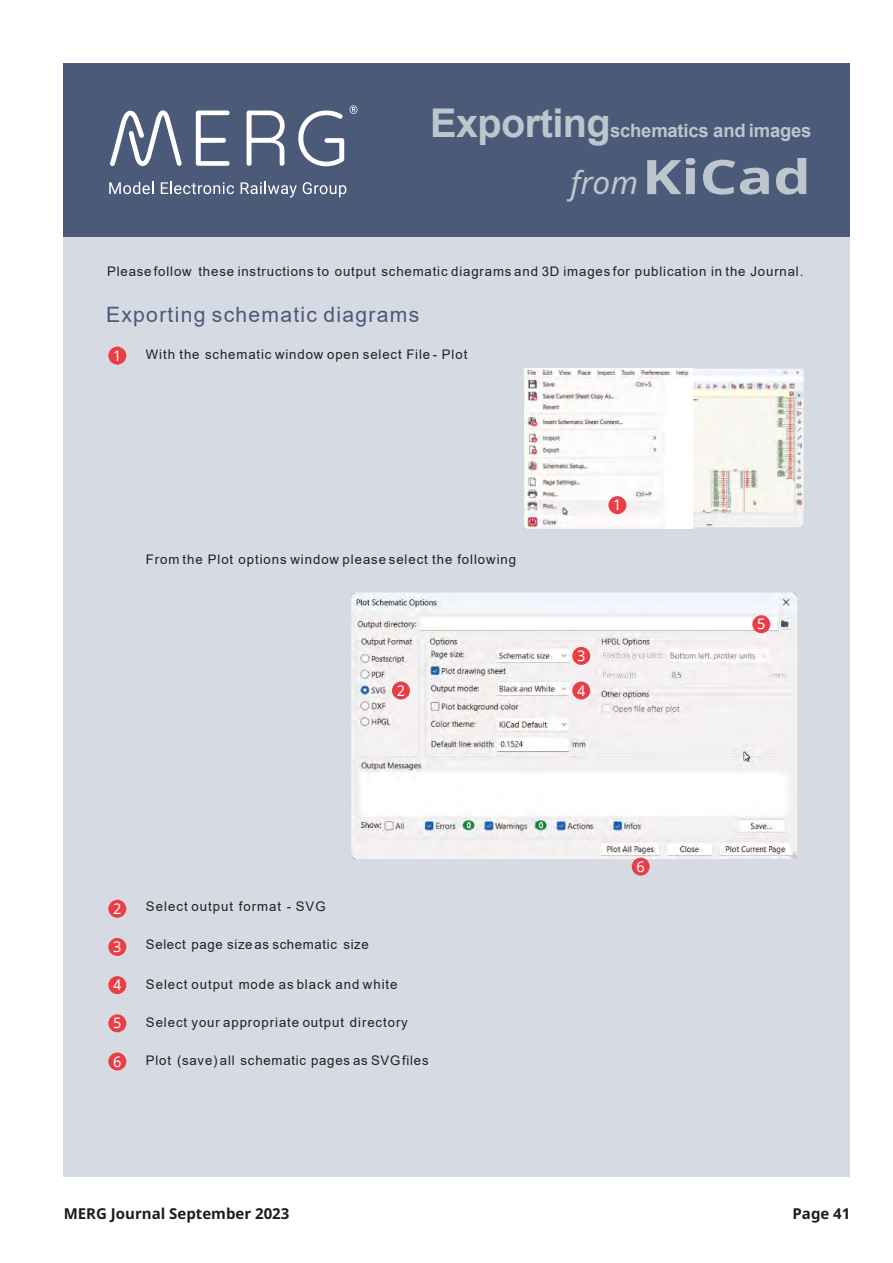
<style>
.page{position:relative;width:893px;height:1263px;background:#fff}
.page>*{position:absolute;margin:0;border:0;box-sizing:border-box;transform-origin:0 0}
.t1{font:700 47.55px "Noto Sans";color:#bdc6cd;scale:1.25 1}
.t2{font:21.15px "Arial";letter-spacing:.06em;color:#4a5a78}
.t3{font:700 18.45px "Arial";letter-spacing:-.015em;color:#bdc6cd}
.t4{font:700 15px "Noto Sans";color:#1d1d1b}
.t5{font:14.55px "Noto Sans";color:#fff}
.t6{font:13.2px "Arial";letter-spacing:.065em;color:#231e1e}
.s1{font-size:39.6px}
.s2{font-weight:400;font-style:italic;font-size:31.65px}
</style>
<div class="page">
<div style="left:63px;top:171px;width:787px;height:1005px;background:#d6dae2"></div>
<div style="left:63px;top:64px;width:787px;height:173px;background:#4a5a78"></div>
<svg style="left:109px;top:182px;width:44px;height:12px"></svg>
<svg style="left:161px;top:182px;width:73px;height:12px"></svg>
<svg style="left:241px;top:182px;width:56px;height:15px"></svg>
<svg style="left:303px;top:182px;width:43px;height:15px"></svg>
<svg style="left:350px;top:105px;width:7px;height:9px"></svg>
<svg style="left:110px;top:110px;width:72px;height:56px"></svg>
<svg style="left:196px;top:111px;width:148px;height:55px"></svg>
<img style="left:351px;top:592px;width:446px;height:278px">
<div style="left:392px;top:681px;width:18px;height:18px;background:#e83f47;border-radius:50%"></div>
<div style="left:572px;top:647px;width:18px;height:18px;background:#e83f47;border-radius:50%"></div>
<div style="left:572px;top:681px;width:18px;height:18px;background:#e83f47;border-radius:50%"></div>
<div style="left:752px;top:615px;width:18px;height:18px;background:#e83f47;border-radius:50%"></div>
<div style="left:108px;top:347px;width:18px;height:18px;background:#e83f47;border-radius:50%"></div>
<div style="left:108px;top:900px;width:18px;height:18px;background:#e83f47;border-radius:50%"></div>
<div style="left:108px;top:938px;width:18px;height:18px;background:#e83f47;border-radius:50%"></div>
<div style="left:108px;top:976px;width:18px;height:18px;background:#e83f47;border-radius:50%"></div>
<div style="left:108px;top:1014px;width:18px;height:18px;background:#e83f47;border-radius:50%"></div>
<img style="left:524px;top:368px;width:280px;height:159px">
<img style="left:524px;top:369px;width:169px;height:160px">
<div style="left:608px;top:496px;width:18px;height:18px;background:#e83f47;border-radius:50%"></div>
<div style="left:632px;top:858px;width:18px;height:17px;background:#e83f47;border-radius:50%"></div>
<div style="left:108px;top:1052px;width:18px;height:18px;background:#e83f47;border-radius:50%"></div>
<h3 class="t3" style="left:430px;top:123px;width:383px"><span class="s1">Exporting</span>schematics and images</h3>
<h1 class="t1" style="left:570px;top:143px;width:194px"><span class="s2">from</span>KiCad</h1>
<p class="t6" style="left:107px;top:266px;width:698px">Please follow these instructions to output schematic diagrams and 3D images for publication in the Journal.</p>
<h2 class="t2" style="left:106px;top:307px;width:315px">Exporting schematic diagrams</h2>
<p class="t6" style="left:146px;top:349px;width:323px">With the schematic window open select File - Plot</p>
<p class="t5" style="left:113px;top:345px;width:10px">1</p>
<p class="t6" style="left:146px;top:555px;width:372px">From the Plot options window please select the following</p>
<p class="t5" style="left:397px;top:680px;width:10px">2</p>
<p class="t5" style="left:613px;top:495px;width:10px">1</p>
<p class="t5" style="left:577px;top:645px;width:10px">3</p>
<p class="t5" style="left:577px;top:680px;width:10px">4</p>
<p class="t5" style="left:113px;top:898px;width:10px">2</p>
<p class="t6" style="left:146px;top:902px;width:181px">Select output format - SVG</p>
<p class="t5" style="left:113px;top:936px;width:10px">3</p>
<p class="t6" style="left:146px;top:940px;width:224px">Select page size as schematic size</p>
<p class="t5" style="left:113px;top:975px;width:10px">4</p>
<p class="t6" style="left:146px;top:979px;width:253px">Select output mode as black and white</p>
<p class="t5" style="left:113px;top:1013px;width:10px">5</p>
<p class="t6" style="left:146px;top:1017px;width:263px">Select your appropriate output directory</p>
<p class="t5" style="left:113px;top:1051px;width:10px">6</p>
<p class="t6" style="left:146px;top:1055px;width:284px">Plot (save) all schematic pages as SVG files</p>
<p class="t5" style="left:637px;top:856px;width:10px">6</p>
<p class="t5" style="left:757px;top:614px;width:10px">5</p>
<p class="t4" style="left:64px;top:1203px;width:227px">MERG Journal September 2023</p>
<p class="t4" style="left:792px;top:1203px;width:59px">Page 41</p>
</div>
